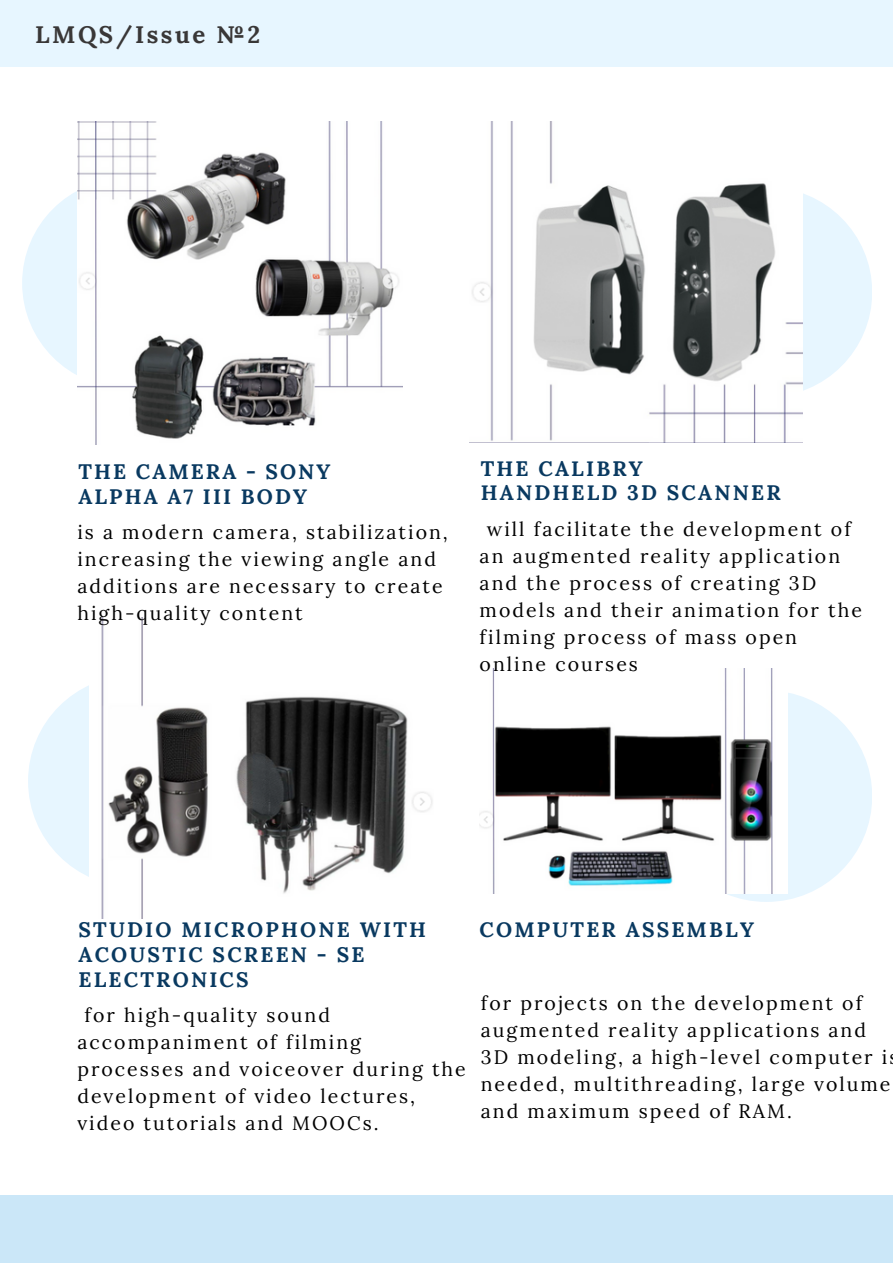
<style>
.page{position:relative;width:893px;height:1264px;background:#fff}
.page>*{position:absolute;margin:0;border:0;box-sizing:border-box;transform-origin:0 0}
.t1{font:700 24px "Lora";letter-spacing:.105em;color:#393737}
.t2{font:700 20.85px/24.8px "Lora";letter-spacing:.105em;color:#093960}
.t3{font:19.5px/27px "Lora";letter-spacing:.105em;color:#000}
</style>
<div class="page">
<div style="left:22px;top:178px;width:210px;height:210px;background:#e7f6ff;border-radius:50%"></div>
<div style="left:0;top:1195px;width:892px;height:67px;background:#cbe7f8"></div>
<div style="left:0;top:0;width:892px;height:67px;background:#e7f6ff"></div>
<div style="left:662px;top:187px;width:210px;height:210px;background:#e7f6ff;border-radius:50%"></div>
<img style="left:472px;top:122px;width:330px;height:320px">
<div style="left:28px;top:675px;width:211px;height:211px;background:#e7f6ff;border-radius:50%"></div>
<div style="left:660px;top:690px;width:212px;height:211px;background:#e7f6ff;border-radius:50%"></div>
<img style="left:77px;top:122px;width:325px;height:322px">
<img style="left:89px;top:617px;width:344px;height:301px">
<img style="left:479px;top:668px;width:308px;height:225px">
<p class="t1" style="left:35px;top:18px;width:226px">LMQS/Issue №2</p>
<p class="t2" style="left:78px;top:459px;width:253px">THE CAMERA - SONY<br>ALPHA A7 III BODY</p>
<p class="t3" style="left:77px;top:518px;width:372px">is a modern camera, stabilization, increasing the viewing angle and additions are necessary to create high-quality content</p>
<p class="t2" style="left:480px;top:455px;width:301px">THE CALIBRY<br>HANDHELD 3D SCANNER</p>
<p class="t3" style="left:479px;top:515px;width:384px;text-indent:7px">will facilitate the development of an augmented reality application and the process of creating 3D models and their animation for the filming process of mass open online courses</p>
<p class="t2" style="left:78px;top:917px;width:349px">STUDIO MICROPHONE WITH<br>ACOUSTIC SCREEN - SE<br>ELECTRONICS</p>
<p class="t3" style="left:77px;top:1001px;width:285px;text-indent:7px">for high-quality sound accompaniment of filming</p>
<p class="t3" style="left:77px;top:1055px;width:390px">processes and voiceover during the development of video lectures, video tutorials and MOOCs.</p>
<p class="t2" style="left:479px;top:917px;width:276px">COMPUTER ASSEMBLY</p>
<p class="t3" style="left:480px;top:989px;width:411px">for projects on the development of augmented reality applications and 3D modeling, a high-level computer i needed, multithreading, large volume and maximum speed of RAM.</p>
</div>
